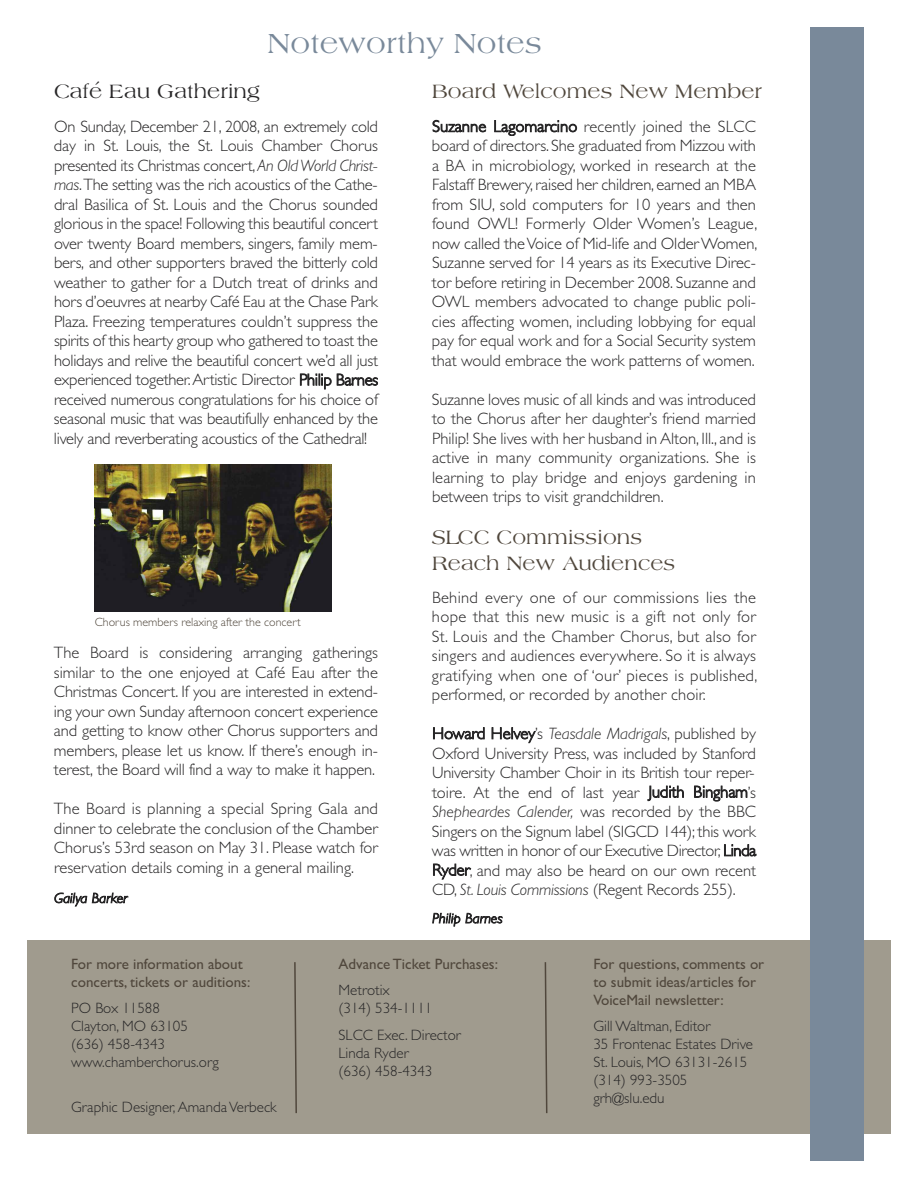
<style>
.page{position:relative;width:918px;height:1188px;background:#fff}
.page>*{position:absolute;margin:0;border:0;box-sizing:border-box;transform-origin:0 0}
.t1{font:30px "Amphion";color:#79899a}
.t2{font:21px/25.2px "Amphion";color:#50473c}
.t3{font:21px "Amphion";color:#272627}
.t4{font:300 16.5px/19.5px "Gill Sans";letter-spacing:-.005em;color:#272627;text-align:justify}
.t5{font:300 15px/18px "Gill Sans";color:#272627}
.t6{font:15px/18px "Gill Sans";color:#50473c}
.t7{font:italic 300 14.25px "Gill Sans";letter-spacing:.005em;color:#272627}
.t8{font:300 12px "Gill Sans";color:#50473c}
.s1{font-style:italic}
</style>
<div class="page">
<div style="left:27px;top:941px;width:864px;height:193px;background:#a09b8e"></div>
<div style="left:810px;top:27px;width:54px;height:1134px;background:#79899a"></div>
<svg style="left:294px;top:962px;width:3px;height:152px"></svg>
<svg style="left:544px;top:962px;width:4px;height:152px"></svg>
<img style="left:94px;top:464px;width:238px;height:147px">
<h1 class="t1" style="left:268px;top:25px;width:276px">Noteworthy Notes</h1>
<p class="t3" style="left:54px;top:78px;width:208px">Café Eau Gathering</p>
<p class="t4" style="left:54px;top:116px;width:326px">On Sunday, December 21, 2008, an extremely cold day in St. Louis, the St. Louis Chamber Chorus presented its Christmas concert,<span class="s1">An OldWorld Christ&shy;mas</span>.The setting was the rich acoustics of the Cathe&shy;dral Basilica of St. Louis and the Chorus sounded glorious in the space! Following this beautiful concert over twenty Board members, singers, family mem&shy;bers, and other supporters braved the bitterly cold weather to gather for a Dutch treat of drinks and hors d’oeuvres at nearby Café Eau at the Chase Park Plaza. Freezing temperatures couldn’t suppress the spirits of this hearty group who gathered to toast the holidays and relive the beautiful concert we’d all just experienced together.Artistic Director Philip Barnes received numerous congratulations for his choice of seasonal music that was beautifully enhanced by the lively and reverberating acoustics of the Cathedral!</p>
<p class="t8" style="left:95px;top:615px;width:208px">Chorus members relaxing after the concert</p>
<p class="t4" style="left:54px;top:643px;width:326px">The Board is considering arranging gatherings similar to the one enjoyed at Café Eau after the Christmas Concert. If you are interested in extend&shy;ing your own Sunday afternoon concert experience and getting to know other Chorus supporters and members, please let us know. If there’s enough in&shy;terest, the Board will find a way to make it happen.</p>
<p class="t4" style="left:54px;top:799px;width:326px">The Board is planning a special Spring Gala and dinner to celebrate the conclusion of the Chamber Chorus’s 53rd season on May 31. Please watch for reservation details coming in a general mailing.</p>
<p class="t7" style="left:54px;top:890px;width:74px">Gailya Barker</p>
<p class="t2" style="left:432px;top:78px;width:332px">Board Welcomes New Member</p>
<p class="t4" style="left:432px;top:116px;width:327px">Suzanne Lagomarcino recently joined the SLCC board of directors. She graduated from Mizzou with a BA in microbiology, worked in research at the Falstaff Brewery,raised her children, earned an MBA from SIU, sold computers for 10 years and then found OWL! Formerly Older Women’s League, now called theVoice of Mid-life and OlderWomen, Suzanne served for 14 years as its Executive Direc&shy;tor before retiring in December 2008. Suzanne and OWL members advocated to change public poli&shy;cies affecting women, including lobbying for equal pay for equal work and for a Social Security system that would embrace the work patterns of women.</p>
<p class="t4" style="left:432px;top:389px;width:326px">Suzanne loves music of all kinds and was introduced to the Chorus after her daughter’s friend married Philip! She lives with her husband in Alton, Ill., and is active in many community organizations. She is learning to play bridge and enjoys gardening in between trips to visit grandchildren.</p>
<p class="t2" style="left:432px;top:525px;width:245px">SLCC Commissions<br>Reach New Audiences</p>
<p class="t4" style="left:432px;top:587px;width:327px">Behind every one of our commissions lies the hope that this new music is a gift not only for St. Louis and the Chamber Chorus, but also for singers and audiences everywhere. So it is always gratifying when one of ‘our’ pieces is published, performed, or recorded by another choir.</p>
<p class="t4" style="left:432px;top:724px;width:326px">Howard Helvey’s <span class="s1">Teasdale Madrigals</span>, published by Oxford University Press, was included by Stanford University Chamber Choir in its British tour reper&shy;toire. At the end of last year Judith Bingham’s <span class="s1">Shepheardes Calender,</span> was recorded by the BBC Singers on the Signum label (SIGCD 144); this work was written in honor of our Executive Director, Linda Ryder, and may also be heard on our own recent CD, <span class="s1">St. Louis Commissions</span> (Regent Records 255).</p>
<p class="t7" style="left:432px;top:910px;width:72px">Philip Barnes</p>
<p class="t6" style="left:71px;top:954px;width:181px">For more information about concerts, tickets or auditions:</p>
<p class="t5" style="left:71px;top:999px;width:149px">PO Box 11588<br>Clayton, MO 63105 (636) 458-4343 www.chamberchorus.org</p>
<p class="t5" style="left:71px;top:1098px;width:207px">Graphic Designer,AmandaVerbeck</p>
<p class="t6" style="left:339px;top:954px;width:161px">Advance Ticket Purchases:</p>
<p class="t5" style="left:339px;top:981px;width:95px">Metrotix<br>(314) 534-1111</p>
<p class="t5" style="left:339px;top:1026px;width:124px">SLCC Exec. Director<br>Linda Ryder<br>(636) 458-4343</p>
<p class="t6" style="left:593px;top:954px;width:172px">For questions, comments or to submit ideas/articles for<br>VoiceMail newsletter:</p>
<p class="t5" style="left:593px;top:1017px;width:161px">Gill Waltman, Editor<br>35 Frontenac Estates Drive<br>St. Louis, MO 63131-2615 (314) 993-3505 grh@slu.edu</p>
</div>
